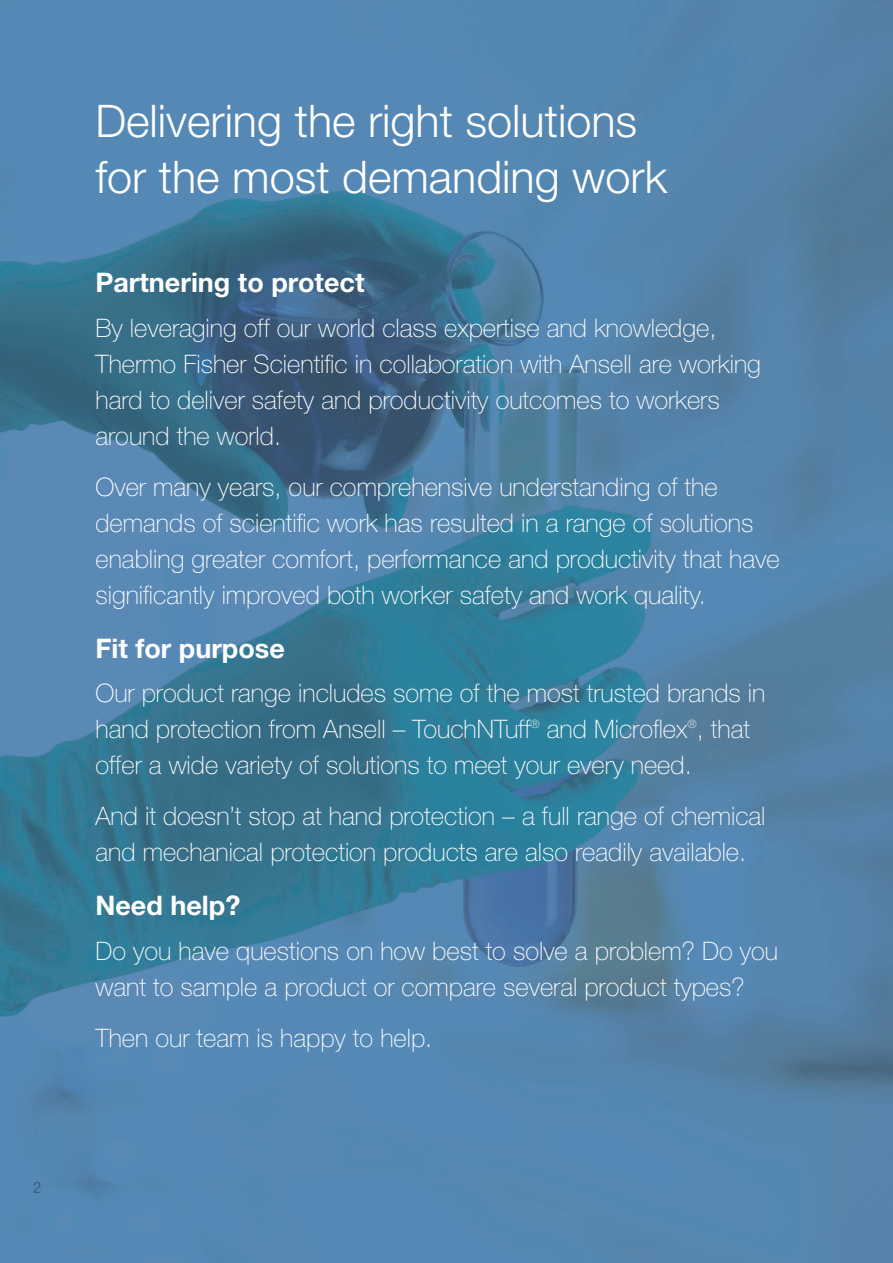
<style>
.page{position:relative;width:893px;height:1263px;background:#fff}
.page>*{position:absolute;margin:0;border:0;box-sizing:border-box;transform-origin:0 0}
.t1{font:300 45px/55.5px "Helvetica Neue LT Std";color:#fff}
.t2{font:700 27px "Helvetica Neue LT Std";color:#fff}
.t3{font:100 25.5px/36px "Helvetica Neue LT Std";color:#fff}
</style>
<div class="page">
<img style="left:0;top:0;width:893px;height:1263px">
<svg style="left:33px;top:1182px;width:7px;height:11px"></svg>
<h1 class="t1" style="left:95px;top:92px;width:573px">Delivering the right solutions for the most demanding work</h1>
<p class="t2" style="left:95px;top:266px;width:271px">Partnering to protect</p>
<p class="t3" style="left:95px;top:310px;width:667px">By leveraging off our world class expertise and knowledge, Thermo Fisher Scientific in collaboration with Ansell are working hard to deliver safety and productivity outcomes to workers around the world.</p>
<p class="t3" style="left:95px;top:469px;width:686px">Over many years, our comprehensive understanding of the demands of scientific work has resulted in a range of solutions enabling greater comfort, performance and productivity that have significantly improved both worker safety and work quality.</p>
<p class="t2" style="left:95px;top:632px;width:191px">Fit for purpose</p>
<p class="t3" style="left:95px;top:675px;width:671px">Our product range includes some of the most trusted brands in hand protection from Ansell – TouchNTuff<sup>®</sup> and Microflex<sup>®</sup>, that offer a wide variety of solutions to meet your every need.</p>
<p class="t3" style="left:95px;top:798px;width:672px">And it doesn’t stop at hand protection – a full range of chemical and mechanical protection products are also readily available.</p>
<p class="t2" style="left:95px;top:889px;width:146px">Need help?</p>
<p class="t3" style="left:95px;top:933px;width:684px">Do you have questions on how best to solve a problem? Do you want to sample a product or compare several product types?</p>
<p class="t3" style="left:95px;top:1020px;width:338px">Then our team is happy to help.</p>
</div>
